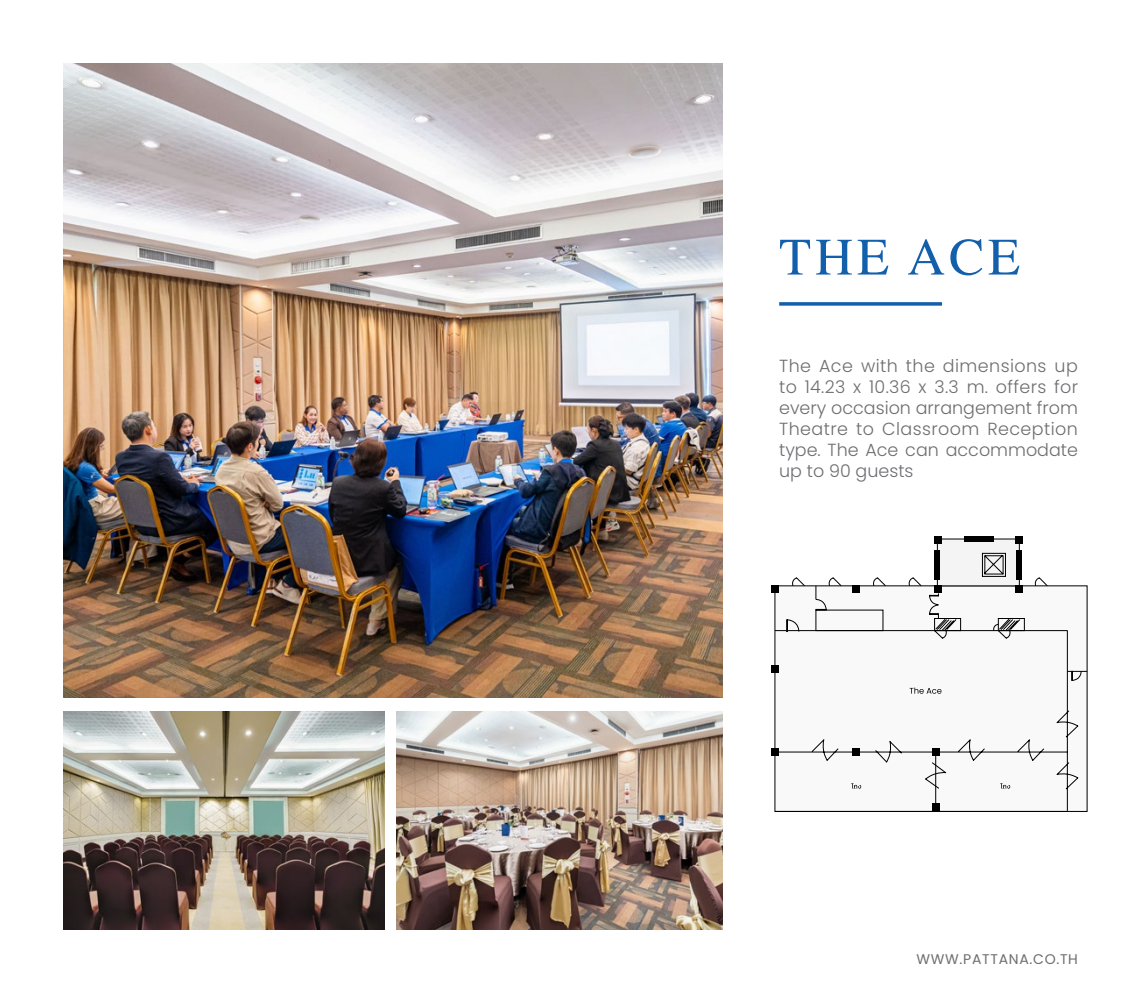
<style>
.page{position:relative;width:1141px;height:993px;background:#fff}
.page>*{position:absolute;margin:0;border:0;box-sizing:border-box;transform-origin:0 0}
.t1{font:52.5px "Times";letter-spacing:.075em;color:#125fab}
.t2{font:300 17.5px/21px "Poppins";color:#6d6e71;text-align:justify}
.t3{font:14px "Poppins";letter-spacing:.05em;color:#6d6e71}
</style>
<div class="page">
<img style="left:63px;top:711px;width:321px;height:218px">
<img style="left:397px;top:711px;width:325px;height:218px">
<hr style="left:779px;top:302px;width:163px;height:3px;background:#125fab">
<img style="left:63px;top:63px;width:659px;height:634px">
<div style="left:937px;top:539px;width:82px;height:46px;background:#f4f4f4"></div>
<div style="left:771px;top:747px;width:8px;height:8px;background:#000"></div>
<div style="left:771px;top:664px;width:8px;height:8px;background:#000"></div>
<div style="left:771px;top:585px;width:8px;height:8px;background:#000"></div>
<div style="left:934px;top:536px;width:8px;height:8px;background:#000"></div>
<div style="left:1015px;top:536px;width:8px;height:8px;background:#000"></div>
<svg style="left:774px;top:629px;width:305px;height:182px"></svg>
<div style="left:935px;top:550px;width:5px;height:30px;background:#000"></div>
<div style="left:1016px;top:550px;width:6px;height:30px;background:#000"></div>
<div style="left:964px;top:536px;width:30px;height:5px;background:#000"></div>
<svg style="left:786px;top:552px;width:302px;height:257px"></svg>
<h1 class="t1" style="left:779px;top:208px;width:242px">THE ACE</h1>
<p class="t2" style="left:779px;top:355px;width:300px">The Ace with the dimensions up to 14.23 x 10.36 x 3.3 m. offers for every occasion arrangement from Theatre to Classroom Reception type. The Ace can accommodate up to 90 guests</p>
<p class="t3" style="left:916px;top:950px;width:163px">WWW.PATTANA.CO.TH</p>
</div>
